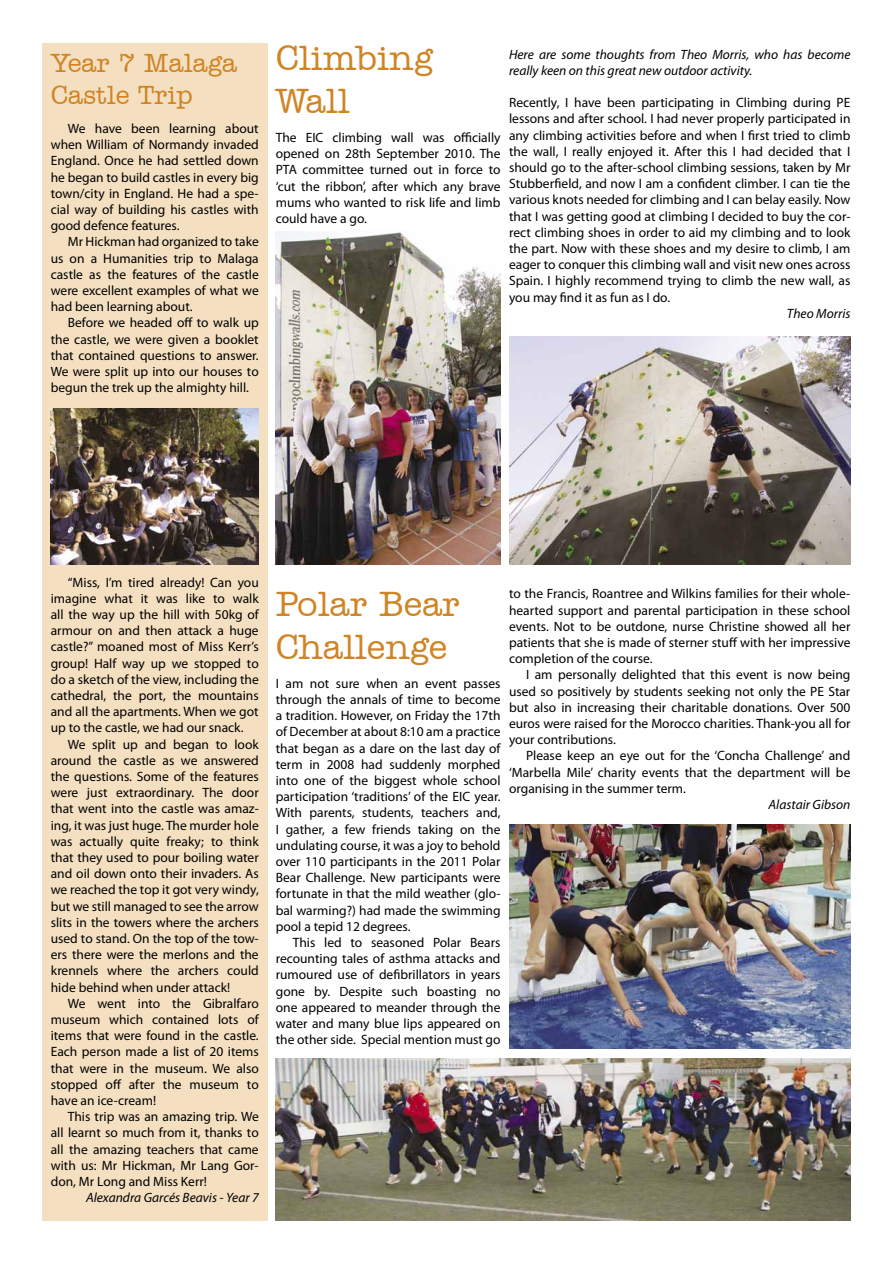
<style>
.page{position:relative;width:893px;height:1263px;background:#fff}
.page>*{position:absolute;margin:0;border:0;box-sizing:border-box;transform-origin:0 0}
.t1{font:500 36px/43.2px "Amer Typewriter IT Cby BT";color:#cf8526}
.t2{font:500 27px/32.4px "Amer Typewriter IT Cby BT";color:#cf8526}
.t3{font:13.5px/16.2px "Myriad Pro";color:#000;text-align:justify}
.t4{font:italic 13.5px/16.2px "Myriad Pro";color:#000}
</style>
<div class="page">
<img style="left:509px;top:825px;width:341px;height:223px">
<img style="left:276px;top:1058px;width:574px;height:162px">
<img style="left:276px;top:232px;width:225px;height:332px">
<img style="left:509px;top:337px;width:341px;height:227px">
<div style="left:42px;top:43px;width:225px;height:1177px;background:#f4e0c1"></div>
<img style="left:51px;top:408px;width:208px;height:156px">
<h2 class="t2" style="left:51px;top:46px;width:188px">Year 7 Malaga<br>Castle Trip</h2>
<p class="t3" style="left:51px;top:120px;width:210px;text-indent:17px">We have been learning about when William of Normandy invaded England. Once he had settled down he began to build castles in every big town/city in England. He had a spe&shy;cial way of building his castles with good defence features.</p>
<p class="t3" style="left:51px;top:233px;width:209px;text-indent:17px">Mr Hickman had organized to take us on a Humanities trip to Malaga castle as the features of the castle were excellent examples of what we had been learning about.</p>
<p class="t3" style="left:51px;top:314px;width:210px;text-indent:17px">Before we headed off to walk up the castle, we were given a booklet that contained questions to answer.<br>We were split up into our houses to begun the trek up the almighty hill.</p>
<h1 class="t1" style="left:276px;top:36px;width:159px">Climbing<br>Wall</h1>
<p class="t3" style="left:276px;top:129px;width:226px">The EIC climbing wall was officially opened on 28th September 2010. The PTA committee turned out in force to ‘cut the ribbon’, after which any brave mums who wanted to risk life and limb could have a go.</p>
<p class="t4" style="left:509px;top:46px;width:343px">Here are some thoughts from Theo Morris, who has become really keen on this great new outdoor activity.</p>
<p class="t3" style="left:509px;top:94px;width:343px">Recently, I have been participating in Climbing during PE lessons and after school. I had never properly participated in any climbing activities before and when I first tried to climb the wall, I really enjoyed it. After this I had decided that I should go to the after-school climbing sessions, taken by Mr Stubberfield, and now I am a confident climber. I can tie the various knots needed for climbing and I can belay easily. Now that I was getting good at climbing I decided to buy the cor&shy;rect climbing shoes in order to aid my climbing and to look the part. Now with these shoes and my desire to climb, I am eager to conquer this climbing wall and visit new ones across Spain. I highly recommend trying to climb the new wall, as you may find it as fun as I do.</p>
<p class="t4" style="left:787px;top:305px;width:65px">Theo Morris</p>
<p class="t3" style="left:51px;top:574px;width:210px;text-indent:17px">“Miss, I’m tired already! Can you imagine what it was like to walk all the way up the hill with 50kg of armour on and then attack a huge castle?” moaned most of Miss Kerr’s group! Half way up we stopped to do a sketch of the view, including the cathedral, the port, the mountains and all the apartments. When we got up to the castle, we had our snack.</p>
<p class="t3" style="left:51px;top:736px;width:210px;text-indent:17px">We split up and began to look around the castle as we answered the questions. Some of the features were just extraordinary. The door that went into the castle was amaz&shy;ing, it was just huge. The murder hole was actually quite freaky; to think that they used to pour boiling water and oil down onto their invaders. As we reached the top it got very windy, but we still managed to see the arrow slits in the towers where the archers used to stand. On the top of the tow&shy;ers there were the merlons and the krennels where the archers could hide behind when under attack!</p>
<p class="t3" style="left:51px;top:995px;width:210px;text-indent:17px">We went into the Gibralfaro museum which contained lots of items that were found in the castle.<br>Each person made a list of 20 items that were in the museum. We also stopped off after the museum to have an ice-cream!</p>
<p class="t3" style="left:51px;top:1108px;width:209px;text-indent:17px">This trip was an amazing trip. We all learnt so much from it, thanks to all the amazing teachers that came with us: Mr Hickman, Mr Lang Gor&shy;don, Mr Long and Miss Kerr!</p>
<p class="t4" style="left:86px;top:1189px;width:174px">Alexandra Garcés Beavis - Year 7</p>
<h1 class="t1" style="left:276px;top:581px;width:186px">Polar Bear<br>Challenge</h1>
<p class="t3" style="left:276px;top:675px;width:226px">I am not sure when an event passes through the annals of time to become a tradition. However, on Friday the 17th of December at about 8:10 am a practice that began as a dare on the last day of term in 2008 had suddenly morphed into one of the biggest whole school participation ‘traditions’ of the EIC year.<br>With parents, students, teachers and, I gather, a few friends taking on the undulating course, it was a joy to behold over 110 participants in the 2011 Polar Bear Challenge. New participants were fortunate in that the mild weather (glo&shy;bal warming?) had made the swimming pool a tepid 12 degrees.</p>
<p class="t3" style="left:276px;top:934px;width:226px;text-indent:17px">This led to seasoned Polar Bears recounting tales of asthma attacks and rumoured use of defibrillators in years gone by. Despite such boasting no one appeared to meander through the water and many blue lips appeared on the other side. Special mention must go</p>
<p class="t3" style="left:509px;top:585px;width:343px">to the Francis, Roantree and Wilkins families for their whole&shy;hearted support and parental participation in these school events. Not to be outdone, nurse Christine showed all her patients that she is made of sterner stuff with her impressive completion of the course.</p>
<p class="t3" style="left:509px;top:666px;width:343px;text-indent:17px">I am personally delighted that this event is now being used so positively by students seeking not only the PE Star but also in increasing their charitable donations. Over 500 euros were raised for the Morocco charities. Thank-you all for your contributions.</p>
<p class="t3" style="left:509px;top:747px;width:343px;text-indent:17px">Please keep an eye out for the ‘Concha Challenge’ and ‘Marbella Mile’ charity events that the department will be organising in the summer term.</p>
<p class="t4" style="left:769px;top:796px;width:83px">Alastair Gibson</p>
</div>
